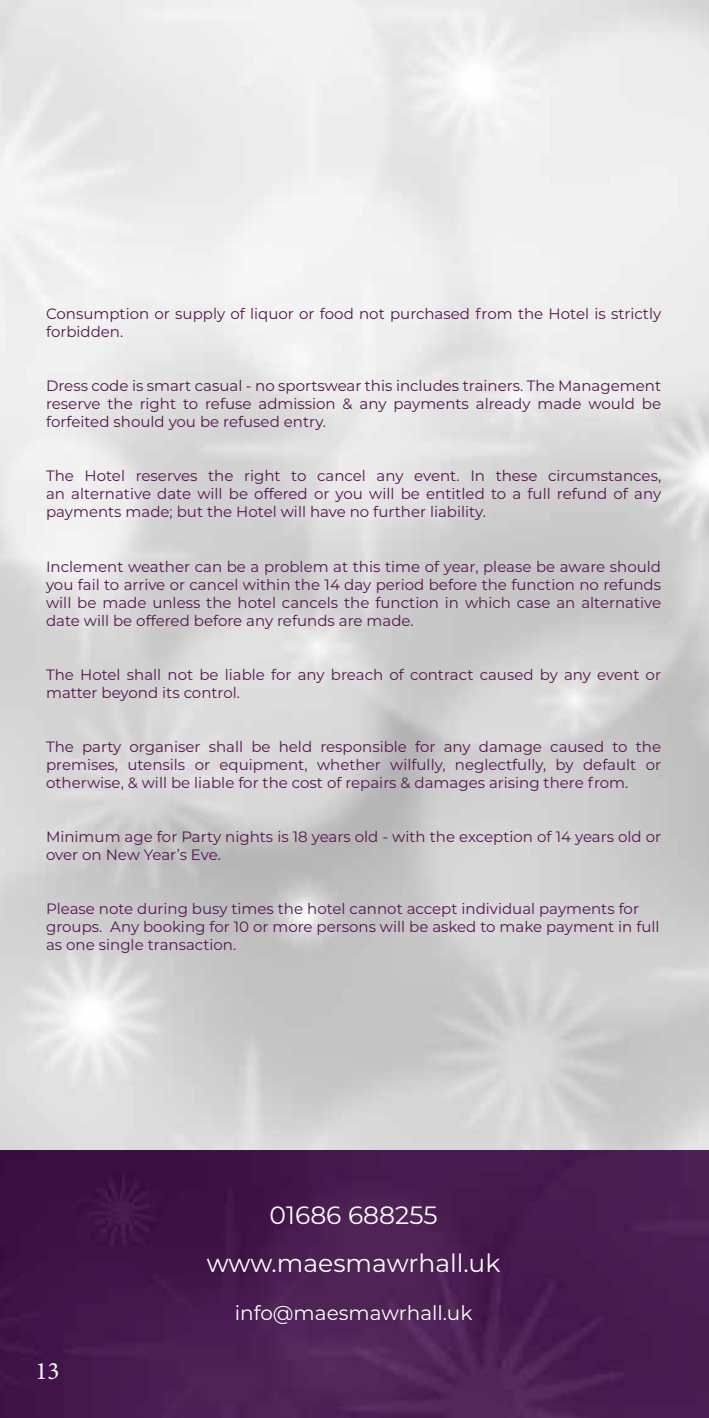
<style>
.page{position:relative;width:709px;height:1418px;background:#fff}
.page>*{position:absolute;margin:0;border:0;box-sizing:border-box;transform-origin:0 0}
.t1{font:25px/48px "Montserrat";color:#fff;text-align:center}
.t2{font:25px "Minion Pro";color:#fff}
.t3{font:20px "Montserrat";color:#fff}
.t4{font:15px/18px "Montserrat";color:#54164f}
</style>
<div class="page">
<img style="left:0;top:0;width:709px;height:1417px">
<p class="t4" style="left:46px;top:304px;width:616px">Consumption or supply of liquor or food not purchased from the Hotel is strictly forbidden.</p>
<p class="t4" style="left:46px;top:376px;width:616px;text-align:justify">Dress code is smart casual - no sportswear this includes trainers. The Management reserve the right to refuse admission &amp; any payments already made would be forfeited should you be refused entry.</p>
<p class="t4" style="left:46px;top:466px;width:616px;text-align:justify">The Hotel reserves the right to cancel any event. In these circumstances, an alternative date will be offered or you will be entitled to a full refund of any payments made; but the Hotel will have no further liability.</p>
<p class="t4" style="left:46px;top:556px;width:616px;text-align:justify">Inclement weather can be a problem at this time of year, please be aware should you fail to arrive or cancel within the 14 day period before the function no refunds will be made unless the hotel cancels the function in which case an alternative date will be offered before any refunds are made.</p>
<p class="t4" style="left:46px;top:664px;width:616px">The Hotel shall not be liable for any breach of contract caused by any event or matter beyond its control.</p>
<p class="t4" style="left:46px;top:736px;width:616px;text-align:justify">The party organiser shall be held responsible for any damage caused to the premises, utensils or equipment, whether wilfully, neglectfully, by default or otherwise, &amp; will be liable for the cost of repairs &amp; damages arising there from.</p>
<p class="t4" style="left:46px;top:826px;width:616px">Minimum age for Party nights is 18 years old - with the exception of 14 years old or over on New Year’s Eve.</p>
<p class="t4" style="left:46px;top:898px;width:615px">Please note during busy times the hotel cannot accept individual payments for groups. Any booking for 10 or more persons will be asked to make payment in full as one single transaction.</p>
<h1 class="t2" style="left:35px;top:1354px;width:25px">13</h1>
<h1 class="t1" style="left:207px;top:1190px;width:295px">01686 688255 www.maesmawrhall.uk</h1>
<h2 class="t3" style="left:235px;top:1298px;width:239px">info@maesmawrhall.uk</h2>
</div>
